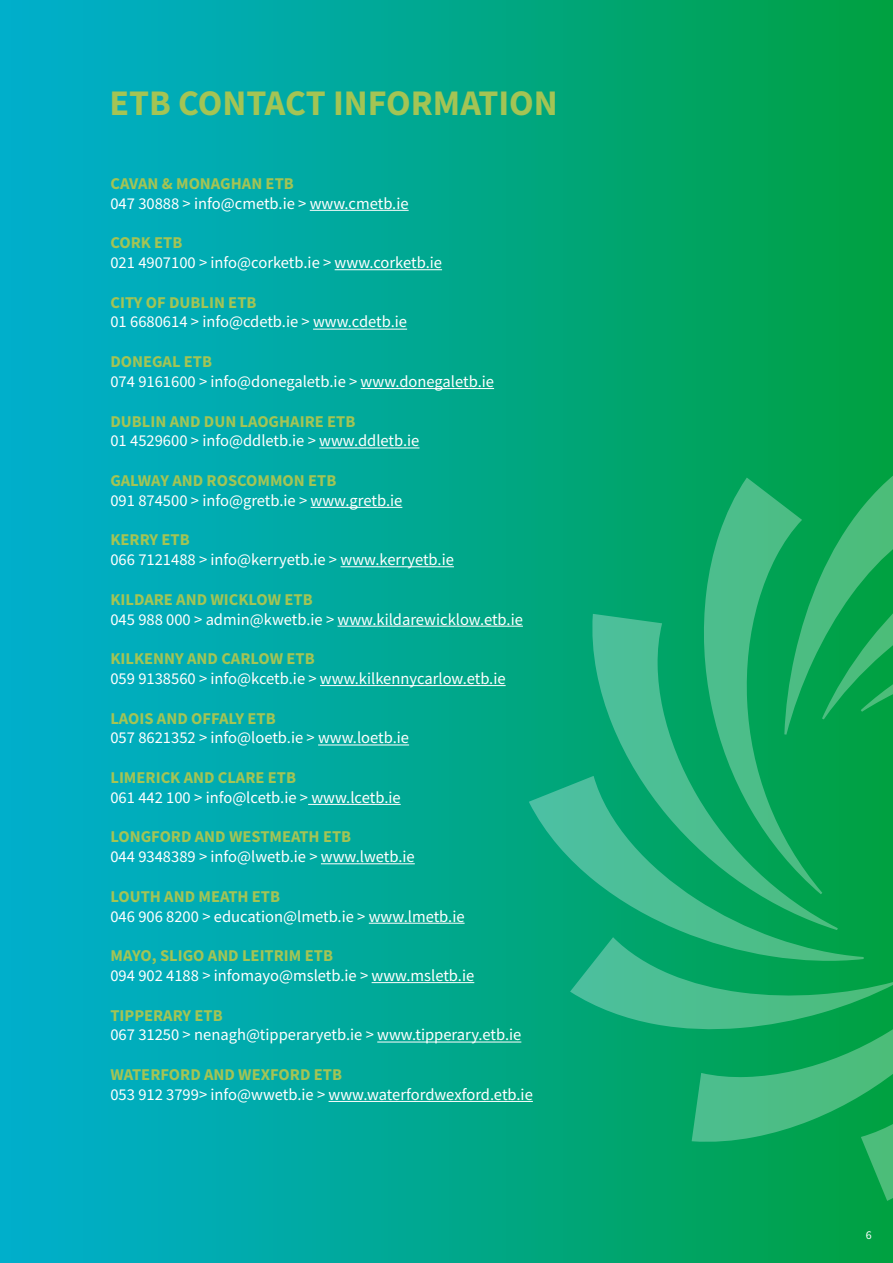
<style>
.page{position:relative;width:893px;height:1263px;background:#fff}
.page>*{position:absolute;margin:0;border:0;box-sizing:border-box;transform-origin:0 0}
.t1{font:700 36px "Source Sans Pro";color:#a4c454}
.t2{font:16.5px "Source Sans Pro";color:#fff}
.t3{font:700 16.5px "Source Sans Pro";color:#a4c454}
.t4{font:12px "Source Sans Pro";color:#fff}
</style>
<div class="page">
<div style="left:0;top:0;width:893px;height:1263px;background:linear-gradient(to right,#00afd2,#00a042)"></div>
<svg style="left:529px;top:448px;width:364px;height:753px;background:#14aa6c"></svg>
<hr style="left:310px;top:210px;width:99px;height:1px;background:#fff">
<hr style="left:335px;top:269px;width:107px;height:1px;background:#fff">
<hr style="left:313px;top:329px;width:94px;height:1px;background:#fff">
<hr style="left:361px;top:388px;width:133px;height:1px;background:#fff">
<hr style="left:319px;top:447px;width:100px;height:1px;background:#fff">
<hr style="left:311px;top:507px;width:91px;height:1px;background:#fff">
<hr style="left:340px;top:566px;width:114px;height:1px;background:#fff">
<hr style="left:338px;top:626px;width:185px;height:1px;background:#fff">
<hr style="left:320px;top:685px;width:186px;height:1px;background:#fff">
<hr style="left:318px;top:744px;width:91px;height:1px;background:#fff">
<hr style="left:308px;top:804px;width:93px;height:1px;background:#fff">
<hr style="left:321px;top:863px;width:94px;height:1px;background:#fff">
<hr style="left:369px;top:923px;width:96px;height:1px;background:#fff">
<hr style="left:372px;top:982px;width:102px;height:1px;background:#fff">
<hr style="left:377px;top:1041px;width:144px;height:1px;background:#fff">
<hr style="left:329px;top:1101px;width:204px;height:1px;background:#fff">
<h1 class="t1" style="left:109px;top:78px;width:450px">ETB CONTACT INFORMATION</h1>
<p class="t3" style="left:110px;top:172px;width:185px">CAVAN &amp; MONAGHAN ETB</p>
<p class="t2" style="left:110px;top:193px;width:300px">047 30888 &gt; info@cmetb.ie &gt; www.cmetb.ie</p>
<p class="t3" style="left:110px;top:232px;width:74px">CORK ETB</p>
<p class="t2" style="left:110px;top:252px;width:333px">021 4907100 &gt; info@corketb.ie &gt; www.corketb.ie</p>
<p class="t3" style="left:110px;top:291px;width:148px">CITY OF DUBLIN ETB</p>
<p class="t2" style="left:110px;top:311px;width:298px">01 6680614 &gt; info@cdetb.ie &gt; www.cdetb.ie</p>
<p class="t3" style="left:110px;top:350px;width:103px">DONEGAL ETB</p>
<p class="t2" style="left:110px;top:371px;width:385px">074 9161600 &gt; info@donegaletb.ie &gt; www.donegaletb.ie</p>
<p class="t3" style="left:110px;top:410px;width:246px">DUBLIN AND DUN LAOGHAIRE ETB</p>
<p class="t2" style="left:110px;top:430px;width:311px">01 4529600 &gt; info@ddletb.ie &gt; www.ddletb.ie</p>
<p class="t3" style="left:110px;top:469px;width:227px">GALWAY AND ROSCOMMON ETB</p>
<p class="t2" style="left:110px;top:490px;width:293px">091 874500 &gt; info@gretb.ie &gt; www.gretb.ie</p>
<p class="t3" style="left:110px;top:529px;width:81px">KERRY ETB</p>
<p class="t2" style="left:110px;top:549px;width:345px">066 7121488 &gt; info@kerryetb.ie &gt; www.kerryetb.ie</p>
<p class="t3" style="left:110px;top:588px;width:204px">KILDARE AND WICKLOW ETB</p>
<p class="t2" style="left:110px;top:608px;width:414px">045 988 000 &gt; admin@kwetb.ie &gt; www.kildarewicklow.etb.ie</p>
<p class="t3" style="left:110px;top:647px;width:206px">KILKENNY AND CARLOW ETB</p>
<p class="t2" style="left:110px;top:668px;width:397px">059 9138560 &gt; info@kcetb.ie &gt; www.kilkennycarlow.etb.ie</p>
<p class="t3" style="left:110px;top:707px;width:167px">LAOIS AND OFFALY ETB</p>
<p class="t2" style="left:110px;top:727px;width:300px">057 8621352 &gt; info@loetb.ie &gt; www.loetb.ie</p>
<p class="t3" style="left:110px;top:766px;width:187px">LIMERICK AND CLARE ETB</p>
<p class="t2" style="left:110px;top:787px;width:292px">061 442 100 &gt; info@lcetb.ie &gt; www.lcetb.ie</p>
<p class="t3" style="left:110px;top:826px;width:242px">LONGFORD AND WESTMEATH ETB</p>
<p class="t2" style="left:110px;top:846px;width:306px">044 9348389 &gt; info@lwetb.ie &gt; www.lwetb.ie</p>
<p class="t3" style="left:110px;top:885px;width:171px">LOUTH AND MEATH ETB</p>
<p class="t2" style="left:110px;top:905px;width:356px">046 906 8200 &gt; education@lmetb.ie &gt; www.lmetb.ie</p>
<p class="t3" style="left:110px;top:944px;width:224px">MAYO, SLIGO AND LEITRIM ETB</p>
<p class="t2" style="left:110px;top:965px;width:365px">094 902 4188 &gt; infomayo@msletb.ie &gt; www.msletb.ie</p>
<p class="t3" style="left:110px;top:1004px;width:114px">TIPPERARY ETB</p>
<p class="t2" style="left:110px;top:1024px;width:412px">067 31250 &gt; nenagh@tipperaryetb.ie &gt; www.tipperary.etb.ie</p>
<p class="t3" style="left:110px;top:1063px;width:233px">WATERFORD AND WEXFORD ETB</p>
<p class="t2" style="left:110px;top:1084px;width:424px">053 912 3799&gt; info@wwetb.ie &gt; www.waterfordwexford.etb.ie</p>
<p class="t4" style="left:866px;top:1227px;width:7px">6</p>
</div>
